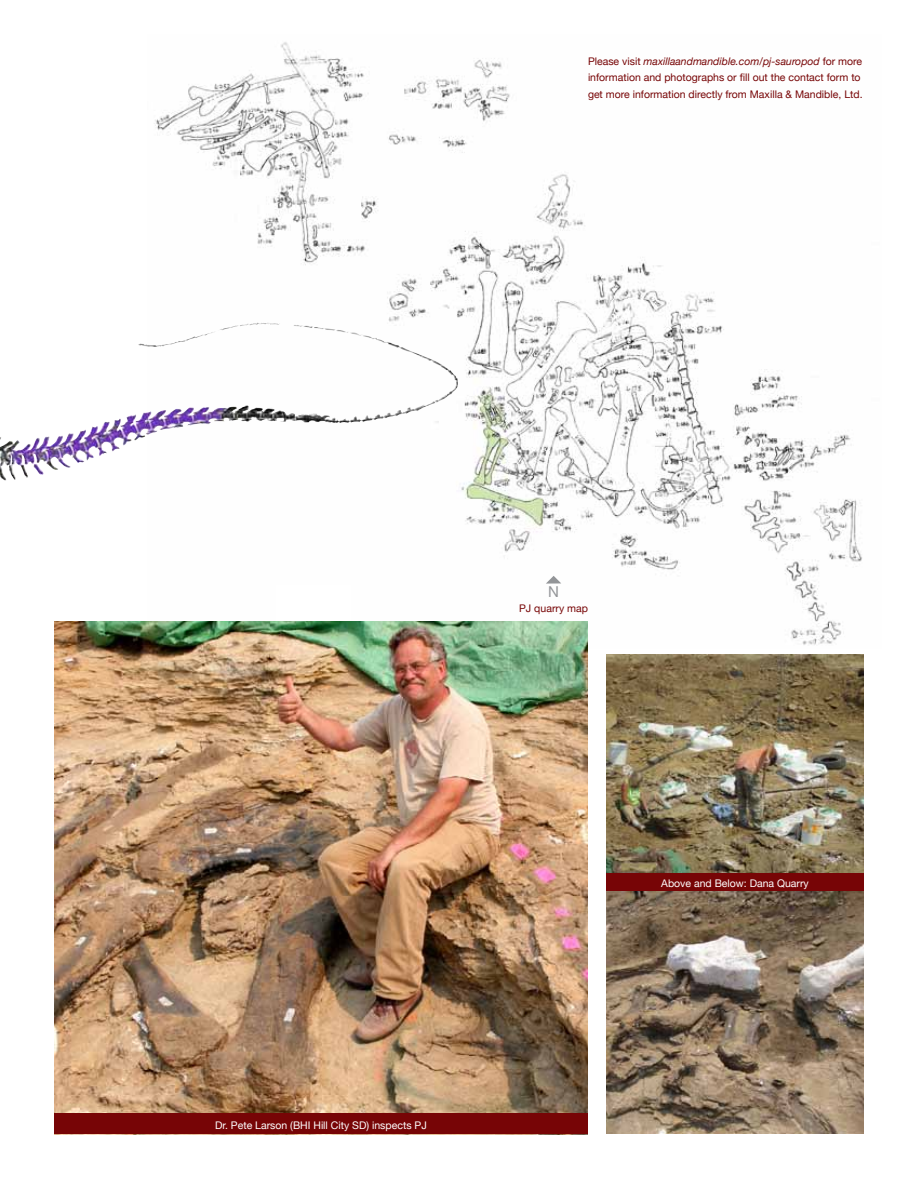
<style>
.page{position:relative;width:918px;height:1188px;background:#fff}
.page>*{position:absolute;margin:0;border:0;box-sizing:border-box;transform-origin:0 0}
.t1{font:15px "Helvetica Neue";color:#939598}
.t2{font:10.5px/16.5px "Helvetica Neue";color:#770506}
.t3{font:10.5px "Helvetica Neue";color:#fff}
.s1{font-style:italic}
</style>
<div class="page">
<img style="left:606px;top:891px;width:258px;height:243px">
<img style="left:147px;top:42px;width:715px;height:603px">
<img style="left:138px;top:322px;width:212px;height:25px">
<div style="left:276px;top:585px;width:74px;height:94px;background:#fff"></div>
<img style="left:54px;top:622px;width:534px;height:492px">
<img style="left:606px;top:655px;width:258px;height:218px">
<svg style="left:546px;top:576px;width:15px;height:8px"></svg>
<div style="left:54px;top:1114px;width:534px;height:20px;background:#770506"></div>
<div style="left:606px;top:873px;width:258px;height:18px;background:#770506"></div>
<p class="t2" style="left:588px;top:53px;width:276px">Please visit <span class="s1">maxillaandmandible.com/pj-sauropod</span> for more information and photographs or fill out the contact form to get more information directly from Maxilla &amp; Mandible, Ltd.</p>
<h1 class="t1" style="left:548px;top:580px;width:12px">N</h1>
<p class="t2" style="left:519px;top:601px;width:70px">PJ quarry map</p>
<p class="t3" style="left:215px;top:1118px;width:213px">Dr. Pete Larson (BHI Hill City SD) inspects PJ</p>
<p class="t3" style="left:661px;top:876px;width:149px">Above and Below: Dana Quarry</p>
</div>
